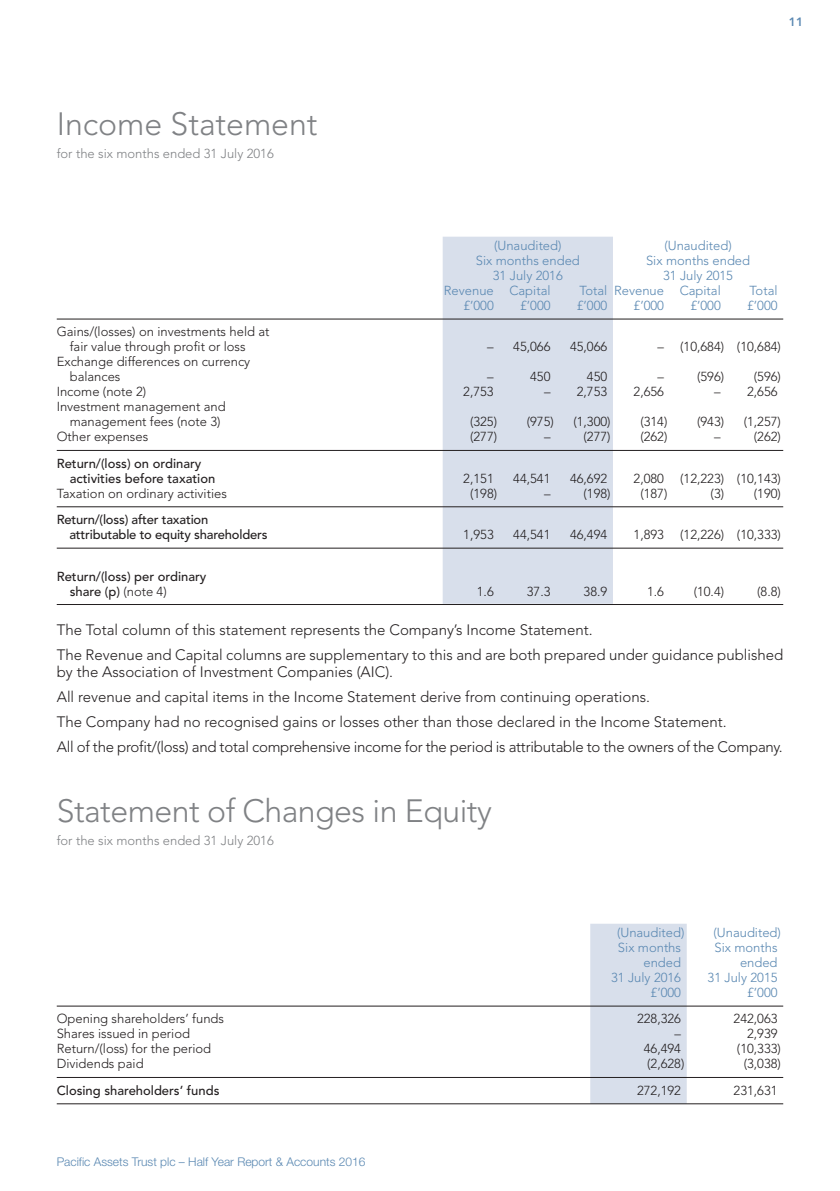
<style>
.page{position:relative;width:840px;height:1191px;background:#fff}
.page>*{position:absolute;margin:0;border:0;box-sizing:border-box;transform-origin:0 0}
.t1{font:300 32px "Avenir";letter-spacing:-.015em;color:#808285}
.t2{font:300 15px/25px "Avenir";color:#231f20}
.t3{font:300 13px/15px "Avenir";color:#231f20}
.t4{font:300 13px "Avenir";color:#5a88b2}
.t5{font:500 13px/15px "Avenir";color:#231f20}
.t6{font:300 13px "Avenir";color:#808285}
.t7{font:300 12px "Helvetica Neue LT";color:#5a88b2}
.t8{font:800 12px "Avenir";color:#5a88b2}
.s1{font-weight:300}
</style>
<div class="page">
<div style="left:442px;top:237px;width:170px;height:367px;background:#d8dfeb"></div>
<hr style="left:57px;top:318px;width:725px;height:1px;background:#231f20">
<hr style="left:57px;top:450px;width:725px;height:1px;background:#231f20">
<hr style="left:57px;top:506px;width:725px;height:1px;background:#231f20">
<hr style="left:57px;top:547px;width:725px;height:1px;background:#231f20">
<hr style="left:57px;top:604px;width:725px;height:1px;background:#231f20">
<div style="left:590px;top:923px;width:96px;height:180px;background:#d8dfeb"></div>
<hr style="left:57px;top:1005px;width:725px;height:1px;background:#231f20">
<hr style="left:57px;top:1077px;width:725px;height:1px;background:#231f20">
<hr style="left:57px;top:1103px;width:725px;height:1px;background:#231f20">
<p class="t8" style="left:788px;top:16px;width:16px">11</p>
<h1 class="t1" style="left:57px;top:111px;width:262px">Income Statement</h1>
<p class="t6" style="left:57px;top:148px;width:218px">for the six months ended 31 July 2016</p>
<p class="t3" style="left:70px;top:325px;width:201px;text-indent:-13px">Gains/(losses) on investments held at fair value through profit or loss</p>
<p class="t3" style="left:70px;top:355px;width:182px;text-indent:-13px">Exchange differences on currency balances</p>
<p class="t4" style="left:494px;top:240px;width:69px">(Unaudited)</p>
<p class="t4" style="left:664px;top:240px;width:69px">(Unaudited)</p>
<p class="t4" style="left:475px;top:255px;width:105px">Six months ended</p>
<p class="t4" style="left:645px;top:255px;width:105px">Six months ended</p>
<p class="t4" style="left:492px;top:270px;width:71px">31 July 2016</p>
<p class="t4" style="left:662px;top:270px;width:71px">31 July 2015</p>
<p class="t4" style="left:443px;top:285px;width:108px">Revenue Capital</p>
<p class="t4" style="left:579px;top:285px;width:143px">Total Revenue Capital</p>
<p class="t4" style="left:749px;top:285px;width:29px">Total</p>
<p class="t4" style="left:463px;top:300px;width:32px">£’000</p>
<p class="t4" style="left:520px;top:300px;width:32px">£’000</p>
<p class="t4" style="left:576px;top:300px;width:32px">£’000</p>
<p class="t4" style="left:633px;top:300px;width:32px">£’000</p>
<p class="t4" style="left:690px;top:300px;width:32px">£’000</p>
<p class="t4" style="left:746px;top:300px;width:32px">£’000</p>
<p class="t3" style="left:487px;top:340px;width:65px">– 45,066</p>
<p class="t3" style="left:569px;top:340px;width:39px">45,066</p>
<p class="t3" style="left:657px;top:340px;width:125px">– (10,684) (10,684)</p>
<p class="t3" style="left:487px;top:370px;width:8px">–</p>
<p class="t3" style="left:530px;top:370px;width:22px">450</p>
<p class="t3" style="left:586px;top:370px;width:22px">450</p>
<p class="t3" style="left:657px;top:370px;width:8px">–</p>
<p class="t3" style="left:696px;top:370px;width:29px">(596)</p>
<p class="t3" style="left:753px;top:370px;width:29px">(596)</p>
<p class="t3" style="left:57px;top:385px;width:91px">Income (note 2)</p>
<p class="t3" style="left:463px;top:385px;width:32px">2,753</p>
<p class="t3" style="left:543px;top:385px;width:65px">– 2,753</p>
<p class="t3" style="left:633px;top:385px;width:32px">2,656</p>
<p class="t3" style="left:713px;top:385px;width:65px">– 2,656</p>
<p class="t3" style="left:57px;top:400px;width:170px;text-align:center">Investment management and management fees (note 3)</p>
<p class="t3" style="left:470px;top:415px;width:29px">(325)</p>
<p class="t3" style="left:526px;top:415px;width:29px">(975)</p>
<p class="t3" style="left:573px;top:415px;width:39px">(1,300)</p>
<p class="t3" style="left:640px;top:415px;width:29px">(314)</p>
<p class="t3" style="left:696px;top:415px;width:29px">(943)</p>
<p class="t3" style="left:743px;top:415px;width:39px">(1,257)</p>
<p class="t3" style="left:57px;top:430px;width:93px">Other expenses</p>
<p class="t3" style="left:470px;top:430px;width:29px">(277)</p>
<p class="t3" style="left:543px;top:430px;width:8px">–</p>
<p class="t3" style="left:583px;top:430px;width:29px">(277)</p>
<p class="t3" style="left:640px;top:430px;width:29px">(262)</p>
<p class="t3" style="left:714px;top:430px;width:8px">–</p>
<p class="t3" style="left:753px;top:430px;width:29px">(262)</p>
<p class="t5" style="left:70px;top:457px;width:147px;text-indent:-13px">Return/(loss) on ordinary activities before taxation</p>
<p class="t3" style="left:463px;top:472px;width:32px">2,151</p>
<p class="t3" style="left:513px;top:472px;width:39px">44,541</p>
<p class="t3" style="left:569px;top:472px;width:39px">46,692</p>
<p class="t3" style="left:633px;top:472px;width:149px">2,080 (12,223) (10,143)</p>
<p class="t3" style="left:57px;top:487px;width:171px">Taxation on ordinary activities</p>
<p class="t3" style="left:470px;top:487px;width:29px">(198)</p>
<p class="t3" style="left:543px;top:487px;width:8px">–</p>
<p class="t3" style="left:583px;top:487px;width:29px">(198)</p>
<p class="t3" style="left:640px;top:487px;width:29px">(187)</p>
<p class="t3" style="left:710px;top:487px;width:72px">(3) (190)</p>
<p class="t5" style="left:69px;top:513px;width:199px;text-indent:-13px">Return/(loss) after taxation attributable to equity shareholders</p>
<p class="t3" style="left:463px;top:528px;width:32px">1,953</p>
<p class="t3" style="left:513px;top:528px;width:39px">44,541</p>
<p class="t3" style="left:569px;top:528px;width:39px">46,494</p>
<p class="t3" style="left:633px;top:528px;width:149px">1,893 (12,226) (10,333)</p>
<p class="t5" style="left:70px;top:569px;width:138px;text-indent:-13px">Return/(loss) per ordinary share (p) <span class="s1">(note 4)</span></p>
<p class="t3" style="left:476px;top:584px;width:18px">1.6</p>
<p class="t3" style="left:526px;top:584px;width:25px">37.3</p>
<p class="t3" style="left:583px;top:584px;width:25px">38.9</p>
<p class="t3" style="left:646px;top:584px;width:18px">1.6</p>
<p class="t3" style="left:693px;top:584px;width:32px">(10.4)</p>
<p class="t3" style="left:756px;top:584px;width:25px">(8.8)</p>
<p class="t2" style="left:57px;top:618px;width:727px">The Total column of this statement represents the Company’s Income Statement.<br>The Revenue and Capital columns are supplementary to this and are both prepared under guidance published</p>
<p class="t2" style="left:57px;top:660px;width:727px">by the Association of Investment Companies (AIC).<br>All revenue and capital items in the Income Statement derive from continuing operations.<br>The Company had no recognised gains or losses other than those declared in the Income Statement.<br>All of the profit/(loss) and total comprehensive income for the period is attributable to the owners of the Company.</p>
<h1 class="t1" style="left:57px;top:797px;width:436px">Statement of Changes in Equity</h1>
<p class="t6" style="left:57px;top:835px;width:218px">for the six months ended 31 July 2016</p>
<p class="t4" style="left:616px;top:927px;width:69px">(Unaudited)</p>
<p class="t4" style="left:713px;top:927px;width:69px">(Unaudited)</p>
<p class="t4" style="left:617px;top:942px;width:65px">Six months</p>
<p class="t4" style="left:714px;top:942px;width:65px">Six months</p>
<p class="t4" style="left:643px;top:957px;width:39px">ended</p>
<p class="t4" style="left:739px;top:957px;width:39px">ended</p>
<p class="t4" style="left:610px;top:972px;width:71px">31 July 2016</p>
<p class="t4" style="left:707px;top:972px;width:71px">31 July 2015</p>
<p class="t4" style="left:650px;top:987px;width:32px">£’000</p>
<p class="t4" style="left:746px;top:987px;width:32px">£’000</p>
<p class="t3" style="left:57px;top:1012px;width:169px">Opening shareholders’ funds</p>
<p class="t3" style="left:636px;top:1012px;width:45px">228,326</p>
<p class="t3" style="left:733px;top:1012px;width:45px">242,063</p>
<p class="t3" style="left:57px;top:1027px;width:135px">Shares issued in period</p>
<p class="t3" style="left:674px;top:1027px;width:8px">–</p>
<p class="t3" style="left:746px;top:1027px;width:32px">2,939</p>
<p class="t3" style="left:57px;top:1042px;width:156px">Return/(loss) for the period</p>
<p class="t3" style="left:643px;top:1042px;width:39px">46,494</p>
<p class="t3" style="left:736px;top:1042px;width:45px">(10,333)</p>
<p class="t3" style="left:57px;top:1057px;width:88px">Dividends paid</p>
<p class="t3" style="left:647px;top:1057px;width:39px">(2,628)</p>
<p class="t3" style="left:743px;top:1057px;width:39px">(3,038)</p>
<p class="t5" style="left:57px;top:1083px;width:164px">Closing shareholders’ funds</p>
<p class="t3" style="left:636px;top:1083px;width:45px">272,192</p>
<p class="t3" style="left:733px;top:1083px;width:45px">231,631</p>
<p class="t7" style="left:57px;top:1157px;width:310px">Pacific Assets Trust plc – Half Year Report &amp; Accounts 2016</p>
</div>
